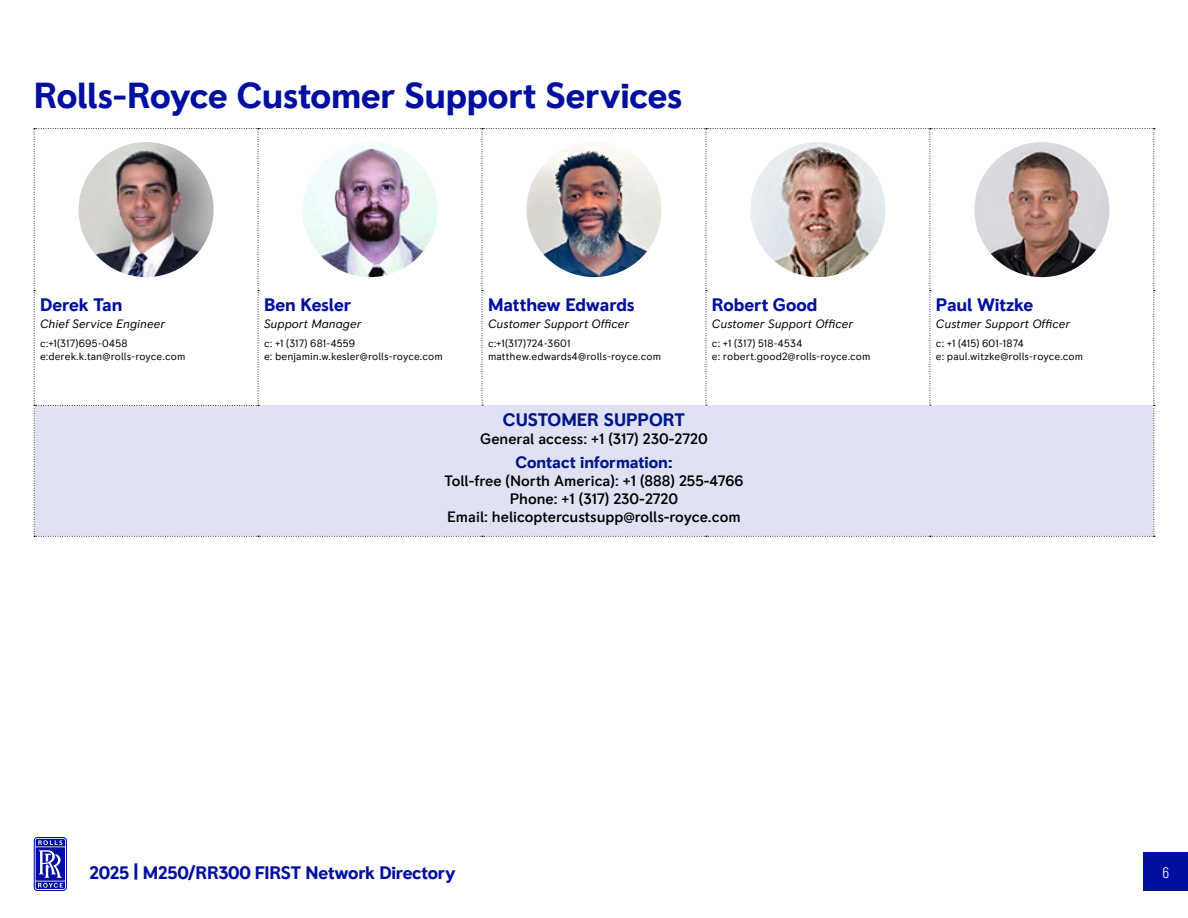
<style>
.page{position:relative;width:1188px;height:918px;background:#fff}
.page>*{position:absolute;margin:0;border:0;box-sizing:border-box;transform-origin:0 0}
.t1{font:700 36px "RR Pioneer";letter-spacing:-.01em;color:#000f9f}
.t2{font:700 18px "RR Pioneer";letter-spacing:-.01em;color:#000f9f}
.t3{font:700 18px "RR Pioneer";color:#001789}
.t4{font:700 16.5px "RR Pioneer";color:#001789}
.t5{font:500 15px/18px "RR Pioneer";color:#000;text-align:center}
.t6{font:300 condensed 15px "RR Pioneer";color:#fff}
.t7{font:italic 12px "RR Pioneer";color:#000}
.t8{font:10.5px/12.6px "RR Pioneer";letter-spacing:.005em;color:#000}
</style>
<div class="page">
<div style="left:1144px;top:852px;width:44px;height:39px;background:#000f9f"></div>
<svg style="left:34px;top:837px;width:33px;height:54px;background:#4d57bb"></svg>
<svg style="left:34px;top:128px;width:1121px;height:409px"></svg>
<img style="left:79px;top:142px;width:135px;height:135px;border-radius:67px">
<img style="left:303px;top:142px;width:135px;height:135px;border-radius:68px">
<img style="left:526px;top:142px;width:136px;height:135px;border-radius:68px">
<img style="left:750px;top:142px;width:135px;height:135px;border-radius:68px">
<img style="left:974px;top:142px;width:135px;height:135px;border-radius:68px">
<h1 class="t1" style="left:34px;top:74px;width:650px">Rolls‑Royce Customer Support Services</h1>
<h2 class="t2" style="left:40px;top:294px;width:84px">Derek Tan</h2>
<p class="t7" style="left:40px;top:317px;width:127px">Chief Service Engineer</p>
<p class="t8" style="left:40px;top:337px;width:147px">c:+1(317)695-0458 e:derek.k.tan@rolls-royce.com</p>
<h2 class="t2" style="left:264px;top:294px;width:89px">Ben Kesler</h2>
<p class="t7" style="left:264px;top:317px;width:99px">Support Manager</p>
<p class="t8" style="left:264px;top:337px;width:180px">c: +1 (317) 681-4559<br>e: benjamin.w.kesler@rolls‑royce.com</p>
<h2 class="t2" style="left:488px;top:294px;width:148px">Matthew Edwards</h2>
<p class="t7" style="left:488px;top:317px;width:143px">Customer Support Officer</p>
<p class="t8" style="left:488px;top:337px;width:175px">c:+1(317)724-3601 matthew.edwards4@rolls-royce.com</p>
<h2 class="t2" style="left:712px;top:294px;width:107px">Robert Good</h2>
<p class="t7" style="left:712px;top:317px;width:143px">Customer Support Officer</p>
<p class="t8" style="left:712px;top:337px;width:160px">c: +1 (317) 518-4534<br>e: robert.good2@rolls-royce.com</p>
<h2 class="t3" style="left:503px;top:409px;width:184px">CUSTOMER SUPPORT</h2>
<h3 class="t5" style="left:480px;top:430px;width:229px">General access: +1 (317) 230-2720</h3>
<h3 class="t4" style="left:515px;top:453px;width:159px">Contact information:</h3>
<h3 class="t5" style="left:444px;top:472px;width:301px">Toll-free (North America): +1 (888) 255-4766<br>Phone: +1 (317) 230-2720<br>Email: helicoptercustsupp@rolls‑royce.com</h3>
<h2 class="t2" style="left:936px;top:294px;width:99px">Paul Witzke</h2>
<p class="t7" style="left:936px;top:317px;width:136px">Custmer Support Officer</p>
<p class="t8" style="left:936px;top:337px;width:149px">c: +1 (415) 601-1874<br>e: paul.witzke@rolls-royce.com</p>
<h2 class="t2" style="left:90px;top:862px;width:368px">2025 | M250/RR300 FIRST Network Directory</h2>
<h3 class="t6" style="left:1162px;top:864px;width:8px">6</h3>
</div>
